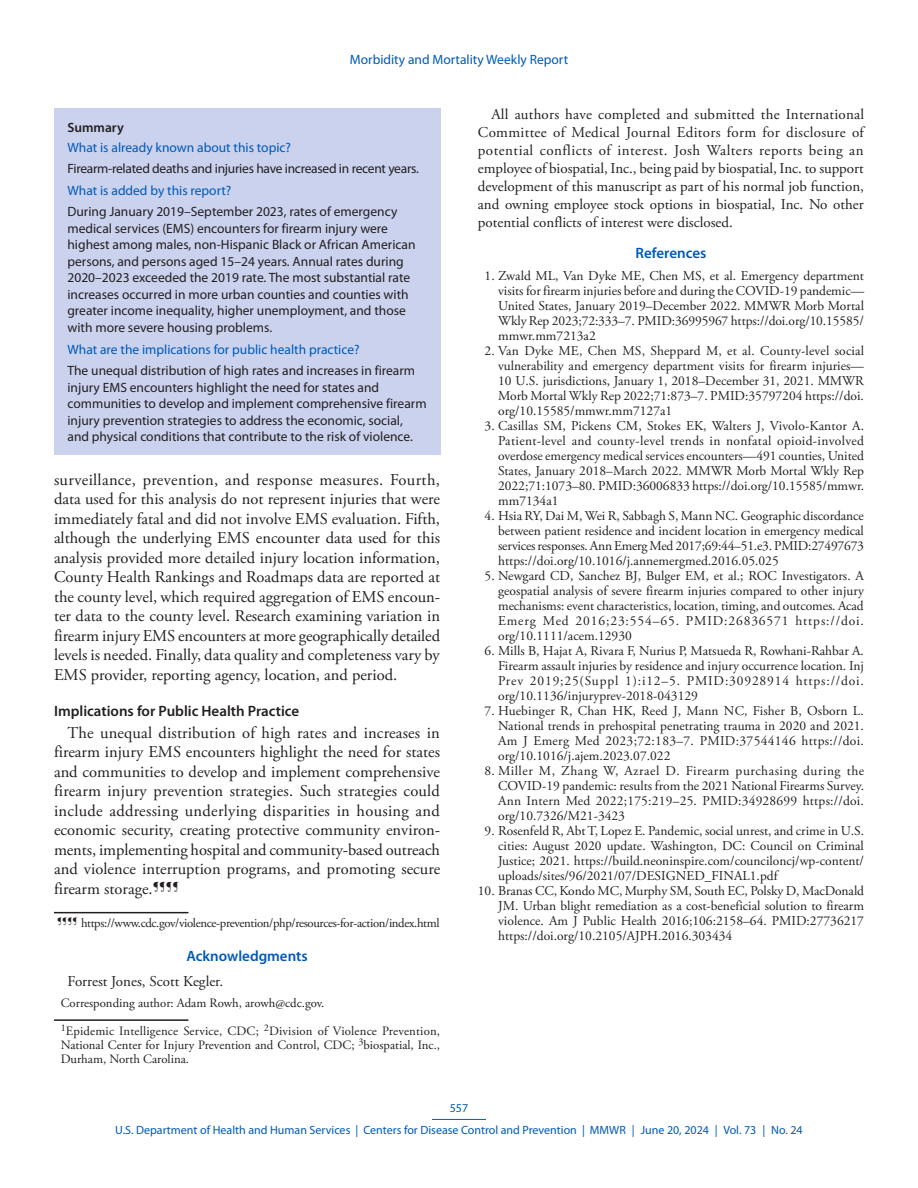
<style>
.page{position:relative;width:918px;height:1188px;background:#fff}
.page>*{position:absolute;margin:0;border:0;box-sizing:border-box;transform-origin:0 0}
.Paragraph{font:16.5px/19.5px "Adobe Garamond Pro";color:#231f20;text-align:justify}
.Conflict_of_Interest{font:15px/18px "Adobe Garamond Pro";color:#231f20;text-align:justify}
.Heading_2{font:600 15px "Myriad Pro";color:#231f20}
.Acknowledgment{font:15px "Adobe Garamond Pro";color:#231f20}
.Acknowledgment_Head{font:600 15px "Myriad Pro";color:#0059b7}
.Ref_Title{font:600 15px "Myriad Pro";color:#0059b7}
.Reference_10{font:13.5px/15px "Adobe Garamond Pro";color:#231f20;text-align:justify}
.Summary_Box_Text{font:13.5px/16.5px "Myriad Pro";color:#231f20}
.Summary_Box_Heading{font:13.5px "Myriad Pro";color:#0059b7}
.Summary_Box_Text-2{font:13.5px "Myriad Pro";letter-spacing:-.02em;color:#231f20}
.Summary_Box_Ttile{font:600 13.5px "Myriad Pro";color:#231f20}
.Author_Affiliations{font:12.75px/14.2px "Adobe Garamond Pro";color:#231f20;text-align:justify}
.footnote_w_rule_text_indent_4{font:12.75px "Adobe Garamond Pro";letter-spacing:-.03em;color:#231f20}
.Corresponding_Author{font:12.75px "Adobe Garamond Pro";color:#231f20}
.t1{font:12px/21.8px "Myriad Pro";color:#0059b7;text-align:center}
</style>
<div class="page">
<hr style="left:432px;top:1119px;width:54px;height:1px;background:#0059b7">
<div style="left:54px;top:108px;width:386px;height:347px;background:#cad2ee"></div>
<hr style="left:54px;top:1019px;width:134px;height:2px;background:#231f20">
<hr style="left:54px;top:912px;width:134px;height:1px;background:#231f20">
<p class="Summary_Box_Heading" style="left:350px;top:52px;width:220px">Morbidity and Mortality Weekly Report</p>
<h1 class="Summary_Box_Ttile" style="left:68px;top:120px;width:58px">Summary</h1>
<h1 class="Summary_Box_Heading" style="left:68px;top:140px;width:225px">What is already known about this topic?</h1>
<p class="Summary_Box_Text-2" style="left:68px;top:161px;width:353px">Firearm-related deaths and injuries have increased in recent years.</p>
<h1 class="Summary_Box_Heading" style="left:68px;top:183px;width:165px">What is added by this report?</h1>
<p class="Summary_Box_Text" style="left:68px;top:204px;width:350px">During January 2019–September 2023, rates of emergency medical services (EMS) encounters for firearm injury were highest among males, non-Hispanic Black or African American persons, and persons aged 15–24 years. Annual rates during 2020–2023 exceeded the 2019 rate. The most substantial rate increases occurred in more urban counties and counties with greater income inequality, higher unemployment, and those with more severe housing problems.</p>
<h1 class="Summary_Box_Heading" style="left:68px;top:342px;width:294px">What are the implications for public health practice?</h1>
<p class="Summary_Box_Text" style="left:68px;top:363px;width:361px">The unequal distribution of high rates and increases in firearm injury EMS encounters highlight the need for states and communities to develop and implement comprehensive firearm injury prevention strategies to address the economic, social, and physical conditions that contribute to the risk of violence.</p>
<p class="Paragraph" style="left:54px;top:470px;width:388px">surveillance, prevention, and response measures. Fourth, data used for this analysis do not represent injuries that were immediately fatal and did not involve EMS evaluation. Fifth, although the underlying EMS encounter data used for this analysis provided more detailed injury location information, County Health Rankings and Roadmaps data are reported at the county level, which required aggregation of EMS encoun&shy;ter data to the county level. Research examining variation in firearm injury EMS encounters at more geographically detailed levels is needed. Finally, data quality and completeness vary by EMS provider, reporting agency, location, and period.</p>
<h2 class="Heading_2" style="left:54px;top:703px;width:247px">Implications for Public Health Practice</h2>
<p class="Paragraph" style="left:54px;top:723px;width:388px;text-indent:13px">The unequal distribution of high rates and increases in firearm injury EMS encounters highlight the need for states and communities to develop and implement comprehensive firearm injury prevention strategies. Such strategies could include addressing underlying disparities in housing and economic security, creating protective community environ&shy;ments, implementing hospital and community-based outreach and violence interruption programs, and promoting secure firearm storage.<sup>¶¶¶¶</sup></p>
<p class="footnote_w_rule_text_indent_4" style="left:57px;top:915px;width:384px"><sup>¶¶¶¶</sup> https://www.cdc.gov/violence-prevention/php/resources-for-action/index.html</p>
<h1 class="Acknowledgment_Head" style="left:186px;top:948px;width:123px">Acknowledgments</h1>
<p class="Acknowledgment" style="left:67px;top:972px;width:157px">Forrest Jones, Scott Kegler.</p>
<p class="Corresponding_Author" style="left:61px;top:995px;width:265px">Corresponding author: Adam Rowh, arowh@cdc.gov.</p>
<p class="Author_Affiliations" style="left:61px;top:1024px;width:381px"><sup>1</sup>Epidemic Intelligence Service, CDC; <sup>2</sup>Division of Violence Prevention, National Center for Injury Prevention and Control, CDC; <sup>3</sup>biospatial, Inc., Durham, North Carolina.</p>
<p class="Conflict_of_Interest" style="left:478px;top:106px;width:388px;text-indent:14px">All authors have completed and submitted the International Committee of Medical Journal Editors form for disclosure of potential conflicts of interest. Josh Walters reports being an employee of biospatial, Inc., being paid by biospatial, Inc. to support development of this manuscript as part of his normal job function, and owning employee stock options in biospatial, Inc. No other potential conflicts of interest were disclosed.</p>
<h1 class="Ref_Title" style="left:636px;top:245px;width:72px">References</h1>
<p class="Reference_10" style="left:498px;top:269px;width:368px;text-indent:-14px">1. Zwald ML, Van Dyke ME, Chen MS, et al. Emergency department visits for firearm injuries before and during the COVID-19 pandemic— United States, January 2019–December 2022. MMWR Morb Mortal Wkly Rep 2023;72:333–7. PMID:36995967 https://doi.org/10.15585/ mmwr.mm7213a2</p>
<p class="Reference_10" style="left:498px;top:344px;width:368px;text-indent:-14px">2. Van Dyke ME, Chen MS, Sheppard M, et al. County-level social vulnerability and emergency department visits for firearm injuries— 10 U.S. jurisdictions, January 1, 2018–December 31, 2021. MMWR Morb Mortal Wkly Rep 2022;71:873–7. PMID:35797204 https://doi. org/10.15585/mmwr.mm7127a1</p>
<p class="Reference_10" style="left:498px;top:419px;width:367px;text-indent:-14px">3. Casillas SM, Pickens CM, Stokes EK, Walters J, Vivolo-Kantor A.<br>Patient-level and county-level trends in nonfatal opioid-involved overdose emergency medical services encounters—491 counties, United States, January 2018–March 2022. MMWR Morb Mortal Wkly Rep 2022;71:1073–80. PMID:36006833 https://doi.org/10.15585/mmwr. mm7134a1</p>
<p class="Reference_10" style="left:498px;top:509px;width:367px;text-indent:-14px">4. Hsia RY, Dai M, Wei R, Sabbagh S, Mann NC. Geographic discordance between patient residence and incident location in emergency medical services responses. Ann Emerg Med 2017;69:44–51.e3. PMID:27497673 https://doi.org/10.1016/j.annemergmed.2016.05.025</p>
<p class="Reference_10" style="left:498px;top:569px;width:367px;text-indent:-14px">5. Newgard CD, Sanchez BJ, Bulger EM, et al.; ROC Investigators. A geospatial analysis of severe firearm injuries compared to other injury mechanisms: event characteristics, location, timing, and outcomes. Acad Emerg Med 2016;23:554–65. PMID:26836571 https://doi. org/10.1111/acem.12930</p>
<p class="Reference_10" style="left:498px;top:644px;width:367px;text-indent:-14px">6. Mills B, Hajat A, Rivara F, Nurius P, Matsueda R, Rowhani-Rahbar A.<br>Firearm assault injuries by residence and injury occurrence location. Inj Prev 2019;25(Suppl 1):i12–5. PMID:30928914 https://doi. org/10.1136/injuryprev-2018-043129</p>
<p class="Reference_10" style="left:498px;top:704px;width:367px;text-indent:-14px">7. Huebinger R, Chan HK, Reed J, Mann NC, Fisher B, Osborn L.<br>National trends in prehospital penetrating trauma in 2020 and 2021.<br>Am J Emerg Med 2023;72:183–7. PMID:37544146 https://doi. org/10.1016/j.ajem.2023.07.022</p>
<p class="Reference_10" style="left:498px;top:764px;width:368px;text-indent:-14px">8. Miller M, Zhang W, Azrael D. Firearm purchasing during the COVID-19 pandemic: results from the 2021 National Firearms Survey.<br>Ann Intern Med 2022;175:219–25. PMID:34928699 https://doi. org/10.7326/M21-3423</p>
<p class="Reference_10" style="left:498px;top:824px;width:367px;text-indent:-14px">9. Rosenfeld R, Abt T, Lopez E. Pandemic, social unrest, and crime in U.S. cities: August 2020 update. Washington, DC: Council on Criminal Justice; 2021. https://build.neoninspire.com/counciloncj/wp-content/ uploads/sites/96/2021/07/DESIGNED_FINAL1.pdf</p>
<p class="Reference_10" style="left:498px;top:884px;width:368px;text-indent:-20px">10. Branas CC, Kondo MC, Murphy SM, South EC, Polsky D, MacDonald JM. Urban blight remediation as a cost-beneficial solution to firearm violence. Am J Public Health 2016;106:2158–64. PMID:27736217 https://doi.org/10.2105/AJPH.2016.303434</p>
<p class="t1" style="left:115px;top:1098px;width:689px">557<br>U.S. Department of Health and Human Services | Centers for Disease Control and Prevention | MMWR | June 20, 2024 | Vol. 73 | No. 24</p>
</div>
